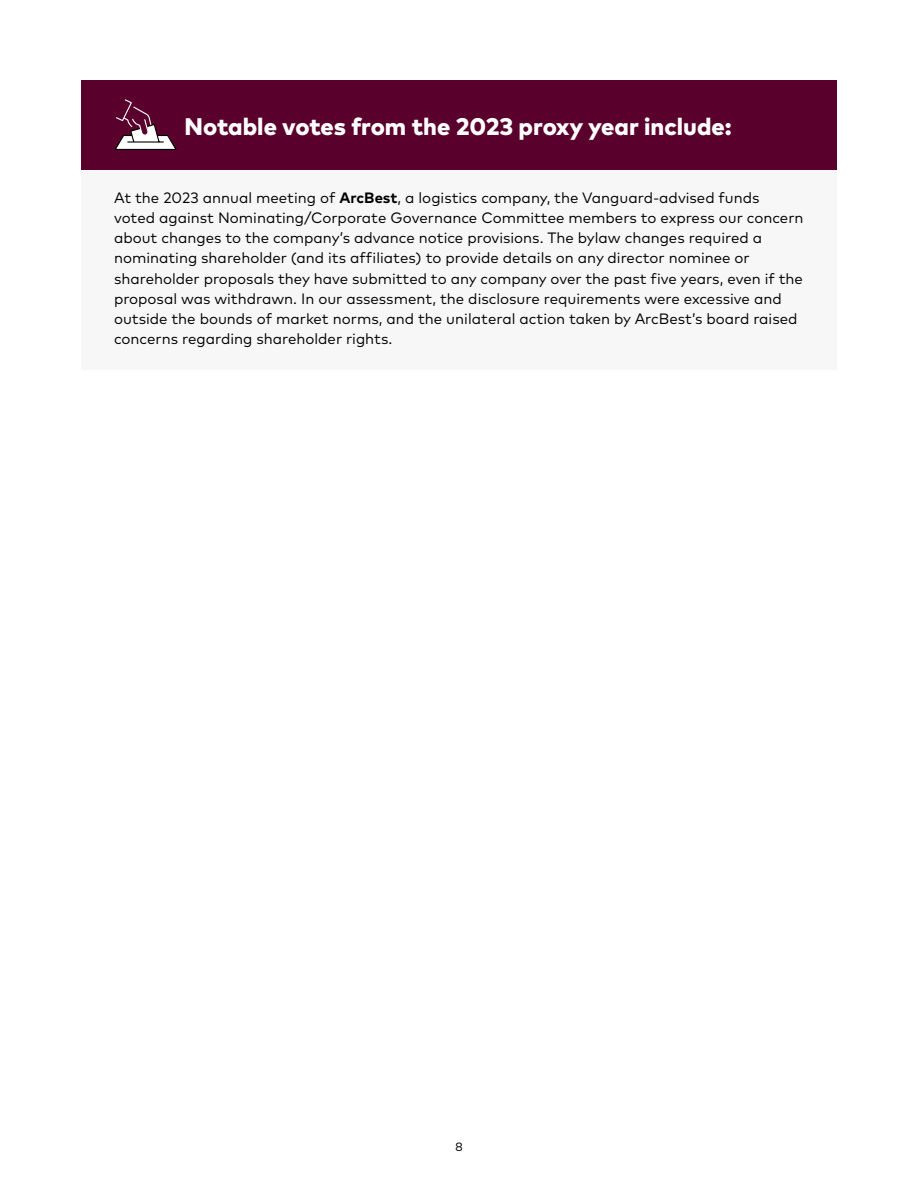
<style>
.page{position:relative;width:918px;height:1188px;background:#fff}
.page>*{position:absolute;margin:0;border:0;box-sizing:border-box;transform-origin:0 0}
.t1{font:800 24px "Mark Pro";color:#fff}
.t2{font:15px/20.2px "Mark Pro";color:#000}
.t3{font:12px "Mark Pro";color:#000}
.s1{font-weight:700}
</style>
<div class="page">
<div style="left:81px;top:80px;width:756px;height:117px;background:#5a002c"></div>
<div style="left:81px;top:171px;width:756px;height:199px;background:#f7f7f8"></div>
<svg style="left:114px;top:99px;width:63px;height:51px"></svg>
<h1 class="t1" style="left:184px;top:108px;width:549px">Notable votes from the 2023 proxy year include:</h1>
<p class="t2" style="left:114px;top:186px;width:691px">At the 2023 annual meeting of <span class="s1">ArcBest</span>, a logistics company, the Vanguard-advised funds voted against Nominating/Corporate Governance Committee members to express our concern about changes to the company’s advance notice provisions. The bylaw changes required a nominating shareholder (and its affiliates) to provide details on any director nominee or shareholder proposals they have submitted to any company over the past five years, even if the proposal was withdrawn. In our assessment, the disclosure requirements were excessive and outside the bounds of market norms, and the unilateral action taken by ArcBest’s board raised concerns regarding shareholder rights.</p>
<p class="t3" style="left:455px;top:1138px;width:9px">8</p>
</div>
